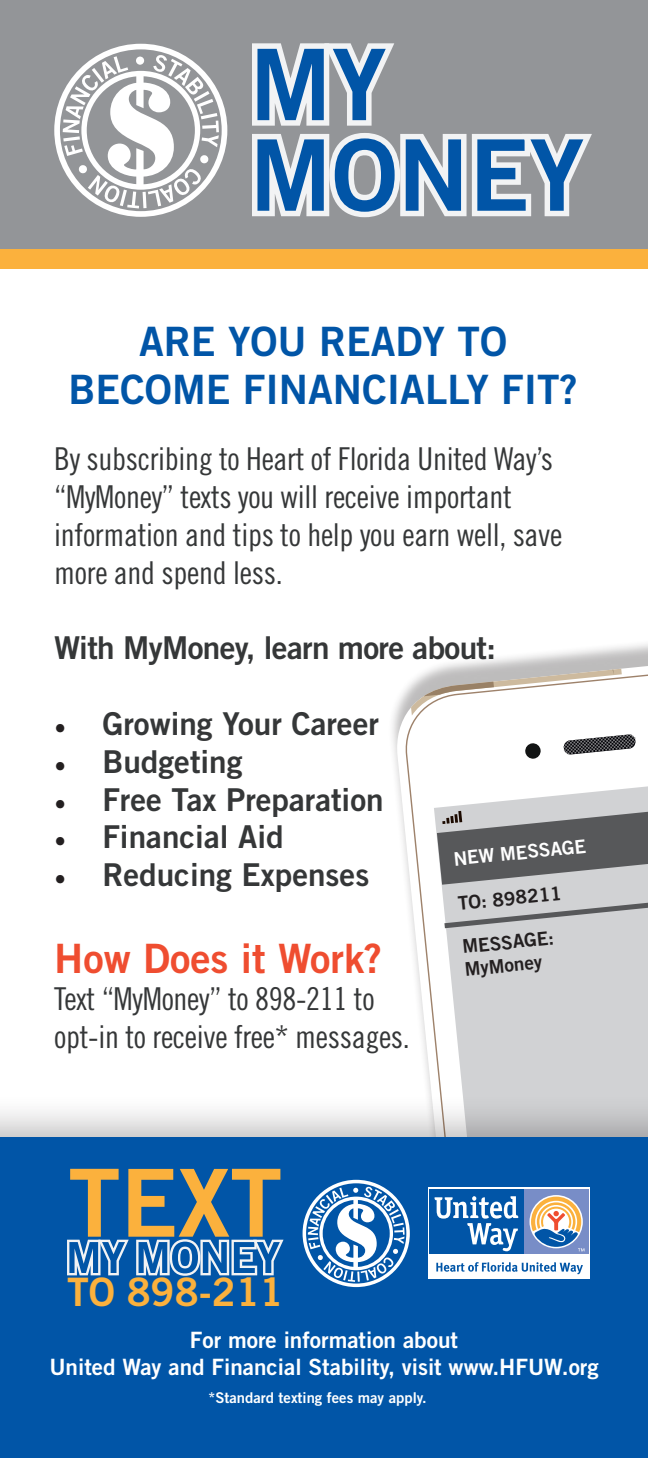
<style>
.page{position:relative;width:648px;height:1458px;background:#fff}
.page>*{position:absolute;margin:0;border:0;box-sizing:border-box;transform-origin:0 0}
.t1{font:93.83px "Trade Gothic Bold Two";color:#fbb13d}
.t2{font:40.5px "Trade Gothic Bold Two";color:#0155a7}
.t3{font:40.5px "Trade Gothic Bold Two";color:#ef4d30}
.t4{font:39.15px "Trade Gothic Bold Two";color:#fbb13d}
.t5{font:31.5px/37.8px "Trade Gothic Cond Eighteen";letter-spacing:-.01em;color:#353738}
.t6{font:31.5px "Trade Gothic Bold Two";color:#353738}
.t7{font:31.5px "Trade Gothic Bold Two";letter-spacing:-.02em;color:#353738}
.t8{font:22.5px "Trade Gothic Bold Two";color:#fff}
.t9{font:18.9px "Trade Gothic Bold Two";color:#231f20}
.t10{font:18.9px "Trade Gothic Bold Two";color:#fff}
.t11{font:14.85px "Trade Gothic Bold Two";color:#fff}
.s1{font-family:"Minion Pro";color:#231f20}
</style>
<div class="page">
<div style="left:0;top:0;width:648px;height:269px;background:#939598"></div>
<div style="left:0;top:250px;width:648px;height:19px;background:#fbb13d"></div>
<svg style="left:54px;top:44px;width:173px;height:173px"></svg>
<svg style="left:252px;top:43px;width:142px;height:83px"></svg>
<svg style="left:252px;top:133px;width:340px;height:84px"></svg>
<div style="left:388px;top:631px;width:260px;height:827px;background:#231f20;opacity:.3"></div>
<svg style="left:394px;top:654px;width:254px;height:439px"></svg>
<svg style="left:403px;top:663px;width:245px;height:430px;fill:#d1d2d4"></svg>
<svg style="left:563px;top:734px;width:73px;height:21px"></svg>
<div style="left:525px;top:743px;width:16px;height:16px;background:#121414;border-radius:50%"></div>
<svg style="left:411px;top:669px;width:211px;height:47px"></svg>
<svg style="left:437px;top:811px;width:211px;height:74px;background:#7b7c7d"></svg>
<svg style="left:444px;top:903px;width:204px;height:25px;background:#b8b9bb"></svg>
<div style="left:0;top:1093px;width:648px;height:365px;background:#231f20;opacity:.3"></div>
<div style="left:0;top:1137px;width:648px;height:321px;background:#0155a7"></div>
<div style="left:428px;top:1188px;width:162px;height:69px;background:linear-gradient(to bottom,#788dc7,#788dc7)"></div>
<div style="left:524px;top:1189px;width:64px;height:67px;background:#788dc7"></div>
<div style="left:430px;top:1189px;width:94px;height:67px;background:#0155a7"></div>
<svg style="left:531px;top:1197px;width:53px;height:54px"></svg>
<svg style="left:435px;top:1196px;width:83px;height:55px"></svg>
<div style="left:428px;top:1254px;width:162px;height:25px;background:#fff"></div>
<svg style="left:436px;top:1262px;width:147px;height:12px"></svg>
<svg style="left:303px;top:1180px;width:107px;height:107px"></svg>
<svg style="left:67px;top:1240px;width:62px;height:35px"></svg>
<svg style="left:136px;top:1239px;width:148px;height:37px"></svg>
<p class="t2" style="left:139px;top:316px;width:369px">ARE YOU READY TO</p>
<p class="t2" style="left:68px;top:365px;width:511px">BECOME FINANCIALLY FIT?</p>
<p class="t5" style="left:54px;top:440px;width:510px">By subscribing to Heart of Florida United Way’s “MyMoney” texts you will receive important information and tips to help you earn well, save more and spend less.</p>
<p class="t7" style="left:54px;top:629px;width:443px">With MyMoney, learn more about:</p>
<p class="t6" style="left:54px;top:704px;width:326px"><span class="s1">•</span> Growing Your Career</p>
<p class="t6" style="left:54px;top:742px;width:190px"><span class="s1">•</span> Budgeting</p>
<p class="t6" style="left:54px;top:780px;width:331px"><span class="s1">•</span> Free Tax Preparation</p>
<p class="t6" style="left:54px;top:818px;width:231px"><span class="s1">•</span> Financial Aid</p>
<p class="t6" style="left:54px;top:855px;width:317px"><span class="s1">•</span> Reducing Expenses</p>
<p class="t3" style="left:54px;top:933px;width:330px">How Does it Work?</p>
<p class="t5" style="left:54px;top:980px;width:357px">Text “MyMoney” to 898-211 to opt-in to receive free* messages.</p>
<p class="t1" style="left:68px;top:1145px;width:216px">TEXT</p>
<p class="t4" style="left:67px;top:1268px;width:218px">TO 898-211</p>
<p class="t10" style="left:452px;top:848px;width:134px;rotate:-6deg">NEW MESSAGE</p>
<p class="t9" style="left:457px;top:892px;width:106px;rotate:-6deg">TO: 898211</p>
<p class="t9" style="left:461px;top:935px;width:93px;rotate:-6deg">MESSAGE:</p>
<p class="t9" style="left:464px;top:958px;width:79px;rotate:-6deg">MyMoney</p>
<p class="t8" style="left:190px;top:1326px;width:270px">For more information about</p>
<p class="t8" style="left:49px;top:1353px;width:551px">United Way and Financial Stability, visit www.HFUW.org</p>
<p class="t11" style="left:208px;top:1388px;width:220px">*Standard texting fees may apply.</p>
</div>
